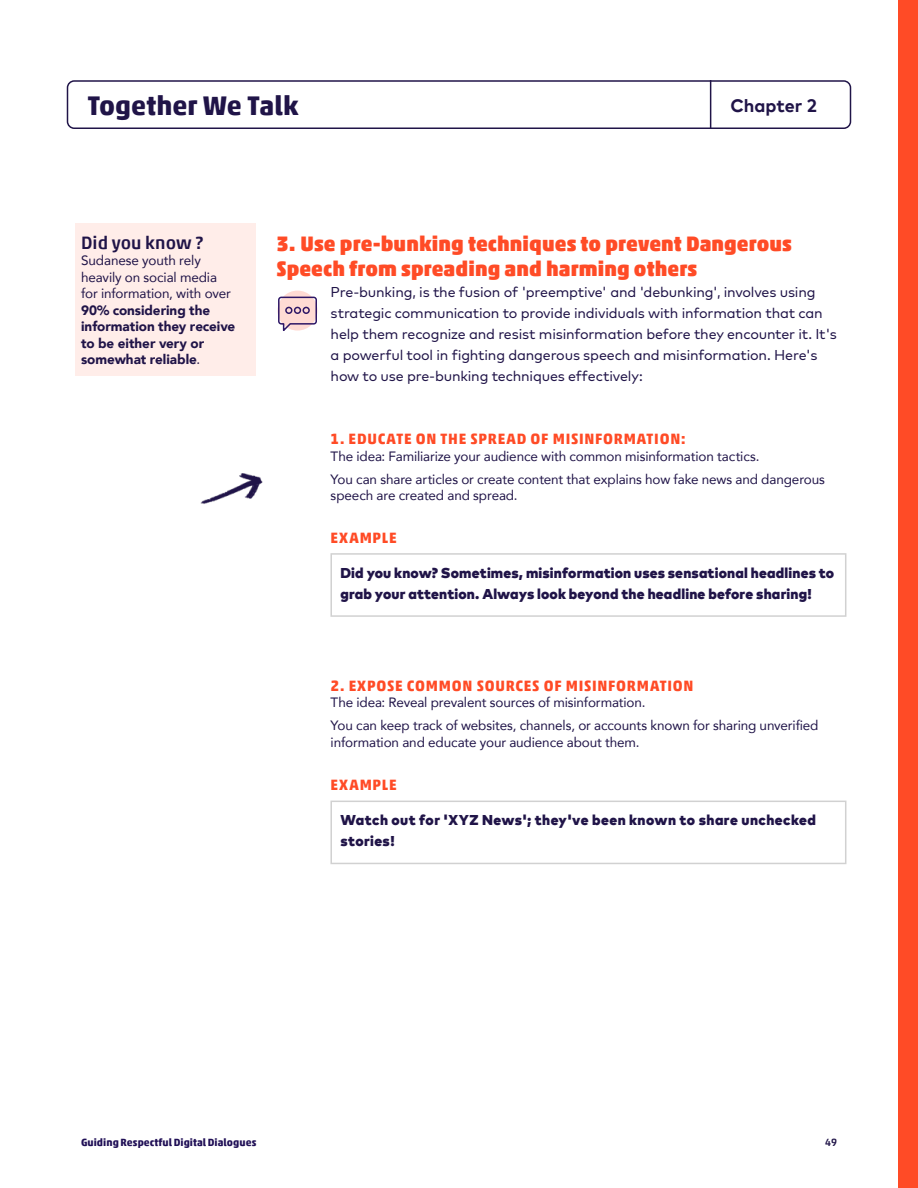
<style>
.page{position:relative;width:918px;height:1188px;background:#fff}
.page>*{position:absolute;margin:0;border:0;box-sizing:border-box;transform-origin:0 0}
.t1{font:700 27px "Akko Pro";color:#201448}
.t2{font:900 21px/25.2px "Akko Pro";letter-spacing:.005em;color:#ff4b26}
.t3{font:500 18px "Akko Pro";color:#201448}
.t4{font:700 18px "Mark Pro";color:#201448}
.t5{font:700 15px "Akko Pro";letter-spacing:.05em;color:#ff4b26}
.t6{font:14.25px/21px "Mark Pro";letter-spacing:-.01em;color:#201448}
.t7{font:900 14.25px/21px "Mark Pro";letter-spacing:.015em;color:#201448}
.t8{font:13.5px/23.2px "Avenir";letter-spacing:-.01em;color:#201448}
.t9{font:900 13.5px/16.5px "Avenir";letter-spacing:-.005em;color:#201448}
.t10{font:700 10.5px "Akko Pro";letter-spacing:.005em;color:#200f56}
.t11{font:500 10.5px "Akko Pro";color:#201448}
.s1{font-weight:400}
</style>
<div class="page">
<div style="left:67px;top:80px;width:784px;height:49px;border:2px solid #201448;border-radius:7px"></div>
<div style="left:76px;top:223px;width:180px;height:153px;background:#ffede9"></div>
<div style="left:330px;top:553px;width:516px;height:64px;background:#fff;border:2px solid #d1d1d1"></div>
<div style="left:330px;top:801px;width:516px;height:63px;background:#fff;border:2px solid #d1d1d1"></div>
<hr style="left:710px;top:80px;width:1px;height:49px;background:#201448">
<div style="left:278px;top:291px;width:39px;height:40px;background:#ffdbd4;border-radius:50%"></div>
<svg style="left:277px;top:296px;width:41px;height:35px"></svg>
<div style="left:899px;top:0;width:19px;height:1188px;background:#ff4b26"></div>
<img style="left:200px;top:473px;width:63px;height:31px">
<h1 class="t1" style="left:88px;top:89px;width:212px">Together We Talk</h1>
<h3 class="t4" style="left:731px;top:92px;width:88px">Chapter 2</h3>
<h3 class="t3" style="left:81px;top:231px;width:124px">Did you know ?</h3>
<p class="t8" style="left:81px;top:252px;width:151px;line-height:16.5px">Sudanese youth rely heavily on social media for information, with over</p>
<p class="t9" style="left:81px;top:301px;width:156px">90% considering the information they receive to be either very or somewhat reliable<span class="s1">.</span></p>
<h2 class="t2" style="left:277px;top:231px;width:517px">3. Use pre-bunking techniques to prevent Dangerous<br>Speech from spreading and harming others</h2>
<p class="t6" style="left:331px;top:281px;width:508px">Pre-bunking, is the fusion of 'preemptive' and 'debunking', involves using strategic communication to provide individuals with information that can help them recognize and resist misinformation before they encounter it. It's a powerful tool in fighting dangerous speech and misinformation. Here's how to use pre-bunking techniques effectively:</p>
<p class="t5" style="left:331px;top:430px;width:357px">1. EDUCATE ON THE SPREAD OF MISINFORMATION:</p>
<p class="t8" style="left:331px;top:444px;width:496px">The idea: Familiarize your audience with common misinformation tactics.<br>You can share articles or create content that explains how fake news and dangerous</p>
<p class="t8" style="left:331px;top:484px;width:189px">speech are created and spread.</p>
<p class="t5" style="left:331px;top:529px;width:67px">EXAMPLE</p>
<p class="t7" style="left:340px;top:561px;width:495px">Did you know? Sometimes, misinformation uses sensational headlines to grab your attention. Always look beyond the headline before sharing!</p>
<p class="t5" style="left:331px;top:676px;width:364px">2. EXPOSE COMMON SOURCES OF MISINFORMATION</p>
<p class="t8" style="left:331px;top:691px;width:489px">The idea: Reveal prevalent sources of misinformation.<br>You can keep track of websites, channels, or accounts known for sharing unverified</p>
<p class="t8" style="left:331px;top:730px;width:311px">information and educate your audience about them.</p>
<p class="t5" style="left:331px;top:775px;width:67px">EXAMPLE</p>
<p class="t7" style="left:340px;top:808px;width:477px">Watch out for 'XYZ News'; they've been known to share unchecked stories!</p>
<p class="t10" style="left:81px;top:1136px;width:177px">Guiding Respectful Digital Dialogues</p>
<p class="t11" style="left:825px;top:1136px;width:13px">49</p>
</div>
